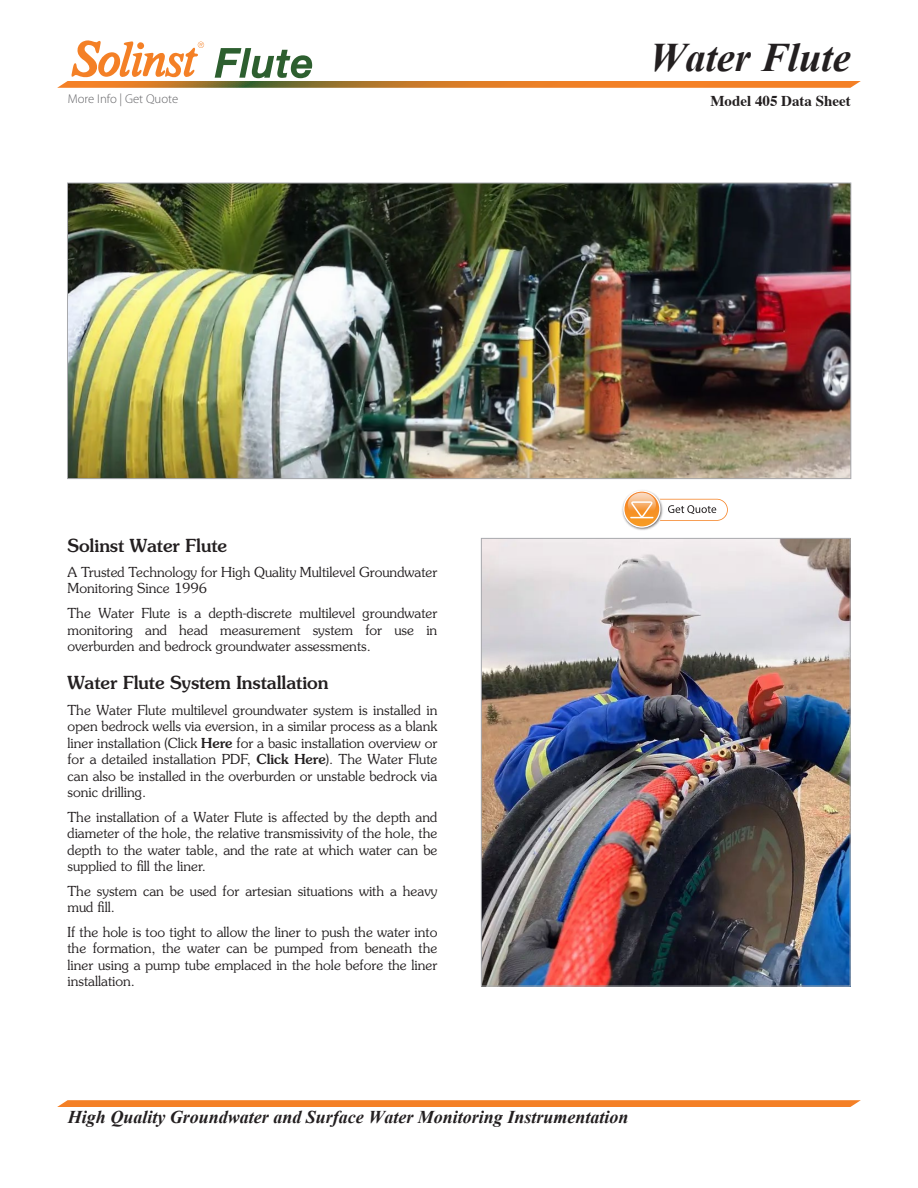
<style>
.page{position:relative;width:918px;height:1188px;background:#fff}
.page>*{position:absolute;margin:0;border:0;box-sizing:border-box;transform-origin:0 0}
.t1{font:italic 700 40.5px "Times New Roman";color:#231f20}
.t2{font:italic 700 18px "Times New Roman";color:#231f20}
.Body_Subtitles{font:500 18px "Souvenir Std";color:#231f20}
.t3{font:700 15px "Times";color:#231f20}
.Body_Text{font:300 13.8px/16.5px "Souvenir Std";color:#231f20;text-align:justify}
.ToolBox_List{font:300 12.75px "Myriad Pro";color:#636366}
.s1{font-weight:500}
</style>
<div class="page">
<svg style="left:57px;top:1100px;width:804px;height:7px;background:#f4852e"></svg>
<svg style="left:57px;top:40px;width:804px;height:48px"></svg>
<img style="left:483px;top:540px;width:365px;height:444px">
<img style="left:69px;top:185px;width:780px;height:292px">
<img style="left:622px;top:506px;width:29px;height:24px">
<svg style="left:623px;top:490px;width:105px;height:38px"></svg>
<p class="ToolBox_List" style="left:68px;top:92px;width:112px">More Info | Get Quote</p>
<h1 class="t1" style="left:649px;top:30px;width:203px">Water Flute</h1>
<p class="t3" style="left:710px;top:87px;width:142px">Model 405 Data Sheet</p>
<p class="Body_Subtitles" style="left:68px;top:534px;width:161px">Solinst Water Flute</p>
<p class="Body_Text" style="left:68px;top:564px;width:371px">A Trusted Technology for High Quality Multilevel Groundwater<br>Monitoring Since 1996</p>
<p class="Body_Text" style="left:68px;top:605px;width:371px">The Water Flute is a depth-discrete multilevel groundwater monitoring and head measurement system for use in overburden and bedrock groundwater assessments.</p>
<p class="Body_Subtitles" style="left:68px;top:672px;width:263px">Water Flute System Installation</p>
<p class="Body_Text" style="left:68px;top:701px;width:371px">The Water Flute multilevel groundwater system is installed in open bedrock wells via eversion, in a similar process as a blank liner installation (Click <span class="s1">Here</span> for a basic installation overview or for a detailed installation PDF, <span class="s1">Click Here</span>). The Water Flute can also be installed in the overburden or unstable bedrock via sonic drilling.</p>
<p class="Body_Text" style="left:68px;top:809px;width:371px">The installation of a Water Flute is affected by the depth and diameter of the hole, the relative transmissivity of the hole, the depth to the water table, and the rate at which water can be supplied to fill the liner.</p>
<p class="Body_Text" style="left:68px;top:883px;width:371px">The system can be used for artesian situations with a heavy mud fill.</p>
<p class="Body_Text" style="left:68px;top:924px;width:371px">If the hole is too tight to allow the liner to push the water into the formation, the water can be pumped from beneath the liner using a pump tube emplaced in the hole before the liner installation.</p>
<h2 class="t2" style="left:68px;top:1105px;width:562px">High Quality Groundwater and Surface Water Monitoring Instrumentation</h2>
</div>
